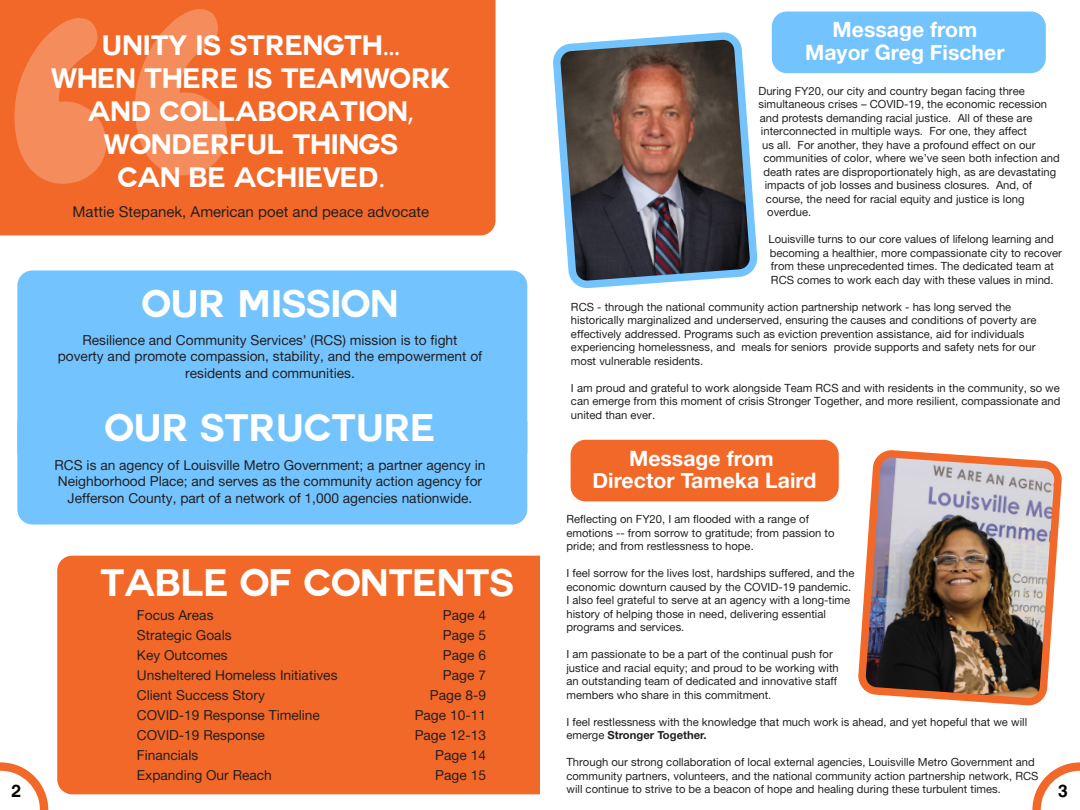
<style>
.page{position:relative;width:1080px;height:810px;background:#fff}
.page>*{position:absolute;margin:0;border:0;box-sizing:border-box;transform-origin:0 0}
.t1{font:700 37.5px "Couture";color:#fff}
.t2{font:700 27.5px/33px "Couture";color:#fff;text-align:center}
.t3{font:21.25px "Alte Haas Grotesk Bold";color:#fff}
.t4{font:700 17.5px "Couture";color:#040503}
.t5{font:15px "Alte Haas Grotesk";color:#231f20}
.t6{font:13.75px/16.5px "Alte Haas Grotesk";color:#231f20;text-align:center}
.t7{font:11.25px/13.5px "Alte Haas Grotesk";color:#231f20}
.s1{font-family:"Myriad Pro";font-weight:400}
.s2{font-family:"Alte Haas Grotesk Bold"}
</style>
<div class="page">
<div style="left:0;top:0;width:496px;height:235px;background:#f26828"></div>
<div style="left:17px;top:270px;width:510px;height:197px;background:#72c3fe;border-radius:15px"></div>
<div style="left:57px;top:556px;width:500px;height:238px;background:#f26828;border-radius:15px"></div>
<div style="left:540px;top:4px;width:540px;height:806px;background:#fff"></div>
<svg style="left:0;top:762px;width:48px;height:48px"></svg>
<div style="left:17px;top:409px;width:510px;height:116px;background:#72c3fe;border-radius:15px"></div>
<div style="left:571px;top:440px;width:268px;height:61px;background:#f26828;border-radius:15px"></div>
<svg style="left:1032px;top:762px;width:48px;height:48px"></svg>
<img style="left:858px;top:450px;width:204px;height:256px">
<div style="left:772px;top:12px;width:274px;height:61px;background:#72c3fe;border-radius:15px"></div>
<img style="left:556px;top:34px;width:200px;height:253px">
<div style="left:7px;top:8px;width:223px;height:180px;background:#f26828"></div>
<p class="t4" style="left:12px;top:783px;width:11px">2</p>
<p class="t2" style="left:102px;top:29px;width:299px">UNITY IS STRENGTH<span class="s1">...</span></p>
<p class="t2" style="left:51px;top:62px;width:401px">WHEN THERE IS TEAMWORK<br>AND COLLABORATION<span class="s1">,<br></span>WONDERFUL THINGS</p>
<p class="t2" style="left:117px;top:161px;width:268px">CAN BE ACHIEVED<span class="s1">.</span></p>
<p class="t5" style="left:73px;top:203px;width:358px">Mattie Stepanek, American poet and peace advocate</p>
<p class="t1" style="left:142px;top:287px;width:258px">OUR MISSION</p>
<p class="t6" style="left:58px;top:332px;width:426px">Resilience and Community Services’ (RCS) mission is to fight poverty and promote compassion, stability, and the empowerment of residents and communities.</p>
<p class="t1" style="left:105px;top:410px;width:332px">OUR STRUCTURE</p>
<p class="t3" style="left:833px;top:17px;width:146px">Message from</p>
<p class="t3" style="left:805px;top:39px;width:201px">Mayor Greg Fischer</p>
<p class="t7" style="left:758px;top:84px;width:268px">During FY20, our city and country began facing three</p>
<p class="t7" style="left:758px;top:97px;width:290px">simultaneous crises – COVID-19, the economic recession</p>
<p class="t7" style="left:760px;top:111px;width:274px">and protests demanding racial justice. All of these are</p>
<p class="t7" style="left:761px;top:124px;width:268px">interconnected in multiple ways. For one, they affect</p>
<p class="t7" style="left:762px;top:138px;width:275px">us all. For another, they have a profound effect on our</p>
<p class="t7" style="left:763px;top:151px;width:298px">communities of color, where we’ve seen both infection and</p>
<p class="t7" style="left:763px;top:165px;width:294px">death rates are disproportionately high, as are devastating</p>
<p class="t7" style="left:765px;top:178px;width:269px">impacts of job losses and business closures. And, of</p>
<p class="t7" style="left:766px;top:192px;width:260px">course, the need for racial equity and justice is long</p>
<p class="t7" style="left:767px;top:205px;width:45px">overdue.</p>
<p class="t7" style="left:768px;top:232px;width:295px">Louisville turns to our core values of lifelong learning and becoming a healthier, more compassionate city to recover from these unprecedented times. The dedicated team at RCS comes to work each day with these values in mind.</p>
<p class="t7" style="left:571px;top:300px;width:467px">RCS - through the national community action partnership network - has long served the historically marginalized and underserved, ensuring the causes and conditions of poverty are effectively addressed. Programs such as eviction prevention assistance, aid for individuals experiencing homelessness, and meals for seniors provide supports and safety nets for our most vulnerable residents.</p>
<p class="t7" style="left:571px;top:381px;width:491px;text-align:justify">I am proud and grateful to work alongside Team RCS and with residents in the community, so we can emerge from this moment of crisis Stronger Together, and more resilient, compassionate and united than ever.</p>
<p class="t6" style="left:55px;top:456px;width:432px">RCS is an agency of Louisville Metro Government; a partner agency in<br>Neighborhood Place; and serves as the community action agency for<br>Jefferson County, part of a network of 1,000 agencies nationwide.</p>
<p class="t3" style="left:629px;top:445px;width:146px">Message from</p>
<p class="t3" style="left:593px;top:468px;width:225px">Director Tameka Laird</p>
<p class="t7" style="left:567px;top:513px;width:244px">Reflecting on FY20, I am flooded with a range of</p>
<p class="t7" style="left:567px;top:526px;width:270px">emotions -- from sorrow to gratitude; from passion to pride; and from restlessness to hope.</p>
<p class="t7" style="left:567px;top:567px;width:289px">I feel sorrow for the lives lost, hardships suffered, and the economic downturn caused by the COVID-19 pandemic.<br>I also feel grateful to serve at an agency with a long-time history of helping those in need, delivering essential programs and services.</p>
<p class="t7" style="left:567px;top:648px;width:274px">I am passionate to be a part of the continual push for justice and racial equity; and proud to be working with an outstanding team of dedicated and innovative staff members who share in this commitment.</p>
<p class="t7" style="left:567px;top:715px;width:462px">I feel restlessness with the knowledge that much work is ahead, and yet hopeful that we will emerge <span class="s2">Stronger Together.</span></p>
<p class="t7" style="left:567px;top:756px;width:474px">Through our strong collaboration of local external agencies, Louisville Metro Government and community partners, volunteers, and the national community action partnership network, RCS</p>
<p class="t7" style="left:567px;top:783px;width:436px">will continue to strive to be a beacon of hope and healing during these turbulent times.</p>
<p class="t4" style="left:1058px;top:783px;width:11px">3</p>
<p class="t1" style="left:100px;top:566px;width:415px">TABLE OF CONTENTS</p>
<p class="t6" style="left:137px;top:606px;width:78px">Focus Areas</p>
<p class="t6" style="left:443px;top:606px;width:45px">Page 4</p>
<p class="t6" style="left:137px;top:626px;width:96px">Strategic Goals</p>
<p class="t6" style="left:443px;top:626px;width:45px">Page 5</p>
<p class="t6" style="left:137px;top:646px;width:92px">Key Outcomes</p>
<p class="t6" style="left:443px;top:646px;width:45px">Page 6</p>
<p class="t6" style="left:137px;top:666px;width:202px">Unsheltered Homeless Initiatives</p>
<p class="t6" style="left:443px;top:666px;width:45px">Page 7</p>
<p class="t6" style="left:137px;top:686px;width:130px">Client Success Story</p>
<p class="t6" style="left:430px;top:686px;width:58px">Page 8-9</p>
<p class="t6" style="left:137px;top:706px;width:185px">COVID-19 Response Timeline</p>
<p class="t6" style="left:415px;top:706px;width:73px">Page 10-11</p>
<p class="t6" style="left:137px;top:726px;width:130px">COVID-19 Response</p>
<p class="t6" style="left:415px;top:726px;width:73px">Page 12-13</p>
<p class="t6" style="left:137px;top:746px;width:63px">Financials</p>
<p class="t6" style="left:435px;top:746px;width:52px">Page 14</p>
<p class="t6" style="left:137px;top:766px;width:136px">Expanding Our Reach</p>
<p class="t6" style="left:435px;top:766px;width:52px">Page 15</p>
</div>
